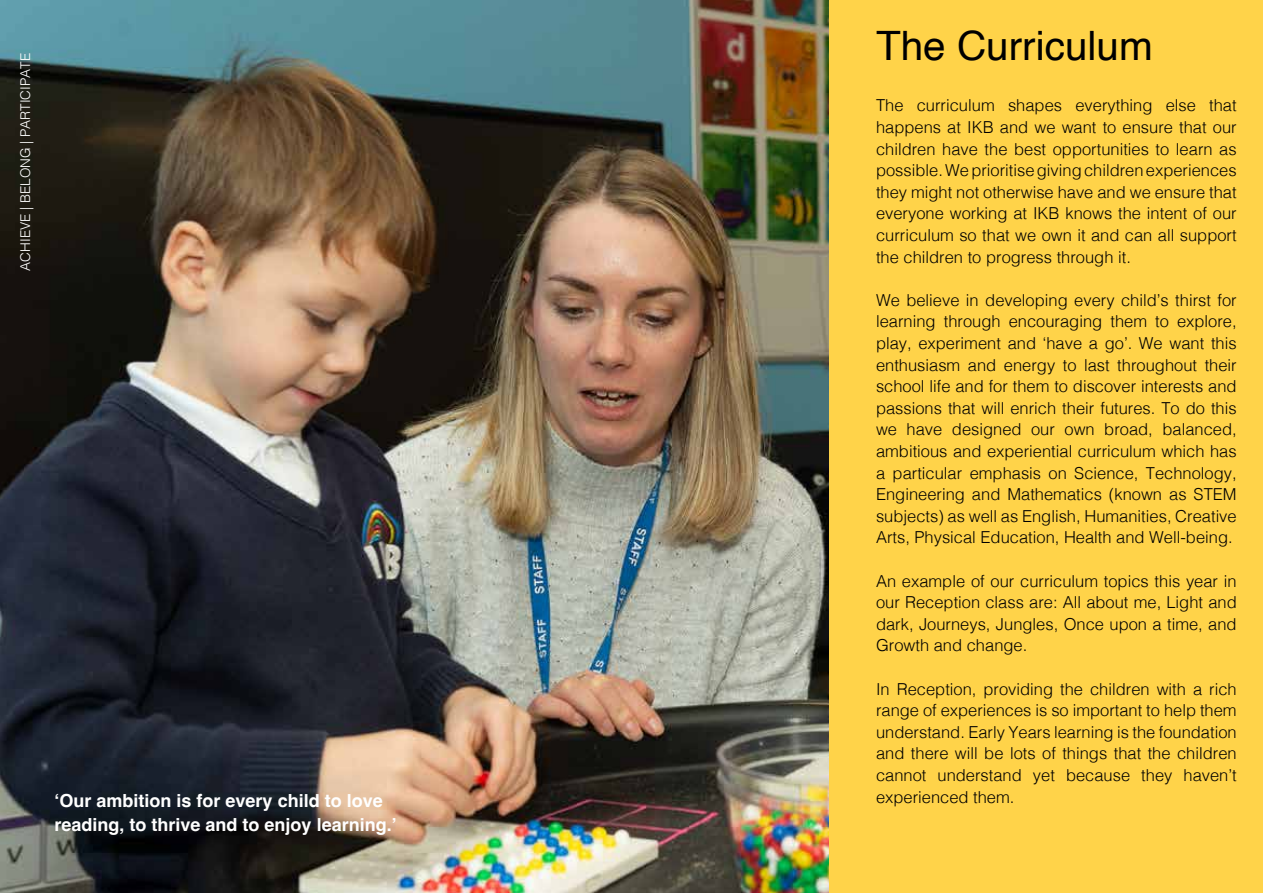
<style>
.page{position:relative;width:1263px;height:893px;background:#fff}
.page>*{position:absolute;margin:0;border:0;box-sizing:border-box;transform-origin:0 0}
.t1{font:40.5px "Helvetica";color:#000}
.t2{font:700 18px/24px "Helvetica";color:#fff}
.t3{font:300 16.5px/21.6px "Helvetica";color:#000;text-align:justify}
.t4{font:300 13.5px "Helvetica";color:#fff}
</style>
<div class="page">
<img style="left:0;top:0;width:829px;height:893px">
<div style="left:829px;top:0;width:434px;height:893px;background:#ffd349"></div>
<p class="t4" style="left:14px;top:271px;width:219px;rotate:-90deg">ACHIEVE | BELONG | PARTICIPATE</p>
<p class="t2" style="left:55px;top:790px;width:344px">‘Our ambition is for every child to love reading, to thrive and to enjoy learning.’</p>
<h1 class="t1" style="left:876px;top:15px;width:278px">The Curriculum</h1>
<p class="t3" style="left:876px;top:94px;width:362px">The curriculum shapes everything else that happens at IKB and we want to ensure that our children have the best opportunities to learn as possible. We prioritise giving children experiences they might not otherwise have and we ensure that everyone working at IKB knows the intent of our curriculum so that we own it and can all support the children to progress through it.</p>
<p class="t3" style="left:876px;top:288px;width:362px">We believe in developing every child’s thirst for learning through encouraging them to explore, play, experiment and ‘have a go’. We want this enthusiasm and energy to last throughout their school life and for them to discover interests and passions that will enrich their futures. To do this we have designed our own broad, balanced, ambitious and experiential curriculum which has a particular emphasis on Science, Technology, Engineering and Mathematics (known as STEM subjects) as well as English, Humanities, Creative Arts, Physical Education, Health and Well-being.</p>
<p class="t3" style="left:876px;top:569px;width:362px">An example of our curriculum topics this year in our Reception class are: All about me, Light and dark, Journeys, Jungles, Once upon a time, and Growth and change.</p>
<p class="t3" style="left:876px;top:677px;width:362px">In Reception, providing the children with a rich range of experiences is so important to help them understand. Early Years learning is the foundation and there will be lots of things that the children cannot understand yet because they haven’t experienced them.</p>
</div>
